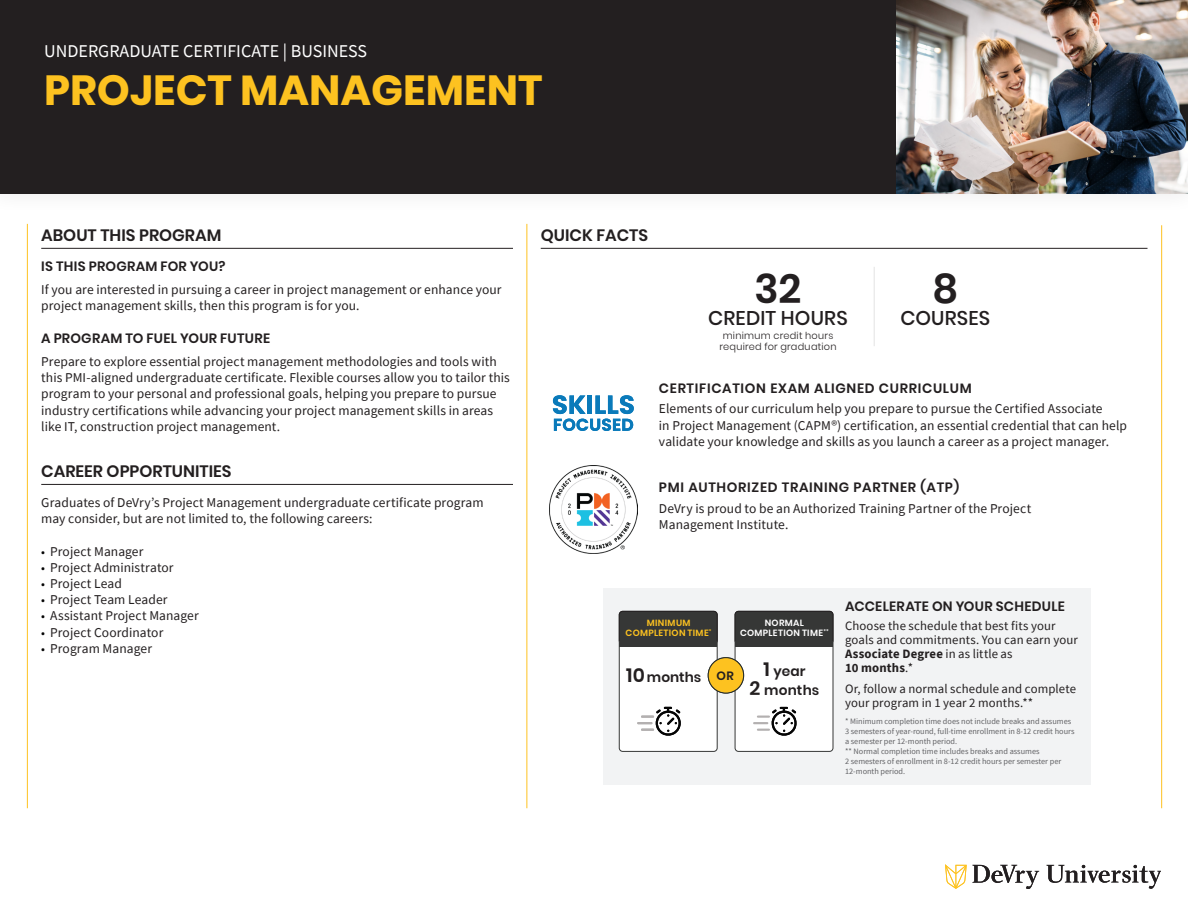
<style>
.page{position:relative;width:1188px;height:918px;background:#fff}
.page>*{position:absolute;margin:0;border:0;box-sizing:border-box;transform-origin:0 0}
.t1{font:700 42px "Poppins";color:#fdc220}
.t2{font:600 40.5px "Poppins";color:#231f20}
.t3{font:500 19.8px "Poppins";letter-spacing:.01em;color:#231f20}
.t4{font:600 19.2px "Poppins";color:#231f20}
.t5{font:18px "Source Sans Pro";color:#fff}
.t6{font:600 16.5px "Poppins";color:#231f20}
.t7{font:600 13.8px "Poppins";letter-spacing:.005em;color:#231f20}
.t8{font:13.5px/16.2px "Source Sans Pro";letter-spacing:.005em;color:#231f20}
.t9{font:600 13.5px "Poppins";letter-spacing:.02em;color:#231f20}
.t10{font:600 13.5px "Poppins";letter-spacing:.05em;color:#231f20}
.t11{font:12.75px/14.2px "Source Sans Pro";letter-spacing:.01em;color:#231f20}
.t12{font:600 12px "Poppins";color:#231f20}
.t13{font:300 9.75px/10.9px "Poppins";letter-spacing:.03em;color:#231f20;text-align:center}
.t14{font:600 9px "Poppins";letter-spacing:.035em;color:#fff}
.t15{font:600 9px/10.5px "Poppins";letter-spacing:.04em;color:#fdc220;text-align:center}
.t16{font:8.25px/9.9px "Source Sans Pro";color:#636366}
.s1{font-size:12.75px;color:#050505}
.s2{font-size:19.2px}
.s3{font-weight:700}
</style>
<div class="page">
<div style="left:0;top:0;width:1188px;height:193px;background:#231f20"></div>
<hr style="left:27px;top:224px;width:1px;height:584px;background:#fec221">
<hr style="left:526px;top:224px;width:1px;height:584px;background:#fec221">
<hr style="left:1161px;top:225px;width:1px;height:583px;background:#fec221">
<hr style="left:41px;top:248px;width:472px;height:1px;background:#231f20">
<hr style="left:41px;top:484px;width:472px;height:1px;background:#231f20">
<hr style="left:541px;top:248px;width:607px;height:1px;background:#231f20">
<hr style="left:874px;top:267px;width:1px;height:79px;background:#e5e5e5">
<img style="left:896px;top:0;width:292px;height:193px">
<div style="left:603px;top:588px;width:488px;height:197px;background:#f2f3f4"></div>
<div style="left:619px;top:611px;width:98px;height:140px;background:#fff;border-radius:3px"></div>
<div style="left:619px;top:611px;width:99px;height:141px;border:1px solid #363736;border-radius:3px"></div>
<div style="left:735px;top:611px;width:98px;height:140px;background:#fff;border-radius:3px"></div>
<div style="left:735px;top:611px;width:98px;height:141px;border:1px solid #363736;border-radius:3px"></div>
<div style="left:619px;top:611px;width:98px;height:33px;background:#363736;border-radius:3px"></div>
<div style="left:619px;top:611px;width:99px;height:33px;border:1px solid #231f20;border-radius:3px"></div>
<div style="left:735px;top:611px;width:98px;height:33px;background:#363736;border-radius:3px"></div>
<div style="left:735px;top:611px;width:98px;height:33px;border:1px solid #231f20;border-radius:3px"></div>
<div style="left:619px;top:641px;width:98px;height:6px;background:#363736"></div>
<div style="left:735px;top:641px;width:98px;height:6px;background:#363736"></div>
<img style="left:549px;top:465px;width:89px;height:89px">
<svg style="left:553px;top:395px;width:81px;height:36px"></svg>
<svg style="left:637px;top:707px;width:44px;height:29px"></svg>
<svg style="left:753px;top:707px;width:44px;height:29px"></svg>
<div style="left:708px;top:658px;width:36px;height:35px;background:#fdc220;border-radius:50%"></div>
<div style="left:708px;top:657px;width:36px;height:37px;border:1px solid #232b2b;border-radius:50%"></div>
<svg style="left:1047px;top:865px;width:114px;height:24px"></svg>
<svg style="left:945px;top:864px;width:94px;height:25px"></svg>
<h2 class="t5" style="left:44px;top:40px;width:325px">UNDERGRADUATE CERTIFICATE | BUSINESS</h2>
<h1 class="t1" style="left:44px;top:66px;width:500px">PROJECT MANAGEMENT</h1>
<h3 class="t6" style="left:41px;top:226px;width:182px">ABOUT THIS PROGRAM</h3>
<h4 class="t9" style="left:41px;top:259px;width:186px">IS THIS PROGRAM FOR YOU?</h4>
<p class="t8" style="left:41px;top:281px;width:462px">If you are interested in pursuing a career in project management or enhance your project management skills, then this program is for you.</p>
<h4 class="t9" style="left:41px;top:330px;width:230px">A PROGRAM TO FUEL YOUR FUTURE</h4>
<p class="t8" style="left:41px;top:353px;width:470px">Prepare to explore essential project management methodologies and tools with this PMI-aligned undergraduate certificate. Flexible courses allow you to tailor this program to your personal and professional goals, helping you prepare to pursue industry certifications while advancing your project management skills in areas</p>
<p class="t8" style="left:41px;top:418px;width:240px">like IT, construction project management.</p>
<h3 class="t6" style="left:41px;top:462px;width:192px">CAREER OPPORTUNITIES</h3>
<p class="t8" style="left:41px;top:494px;width:444px">Graduates of DeVry’s Project Management undergraduate certificate program may consider, but are not limited to, the following careers:</p>
<p class="t8" style="left:41px;top:543px;width:104px"><span class="s1">•</span> Project Manager</p>
<p class="t8" style="left:41px;top:559px;width:134px"><span class="s1">•</span> Project Administrator</p>
<p class="t8" style="left:41px;top:575px;width:82px"><span class="s1">•</span> Project Lead</p>
<p class="t8" style="left:41px;top:592px;width:128px"><span class="s1">•</span> Project Team Leader</p>
<p class="t8" style="left:41px;top:608px;width:159px"><span class="s1">•</span> Assistant Project Manager</p>
<p class="t8" style="left:41px;top:624px;width:124px"><span class="s1">•</span> Project Coordinator</p>
<p class="t8" style="left:41px;top:640px;width:112px"><span class="s1">•</span> Program Manager</p>
<h3 class="t6" style="left:541px;top:226px;width:109px">QUICK FACTS</h3>
<p class="t2" style="left:755px;top:265px;width:48px">32</p>
<p class="t3" style="left:708px;top:306px;width:141px">CREDIT HOURS</p>
<p class="t13" style="left:719px;top:330px;width:119px">minimum credit hours required for graduation</p>
<p class="t2" style="left:932px;top:265px;width:27px">8</p>
<p class="t3" style="left:901px;top:306px;width:91px">COURSES</p>
<h4 class="t10" style="left:659px;top:380px;width:314px">CERTIFICATION EXAM ALIGNED CURRICULUM</h4>
<p class="t8" style="left:659px;top:401px;width:469px">Elements of our curriculum help you prepare to pursue the Certified Associate<br>in Project Management (CAPM®) certification, an essential credential that can help validate your knowledge and skills as you launch a career as a project manager.</p>
<h4 class="t10" style="left:659px;top:479px;width:302px">PMI AUTHORIZED TRAINING PARTNER (ATP)</h4>
<p class="t8" style="left:659px;top:500px;width:374px">DeVry is proud to be an Authorized Training Partner of the Project<br>Management Institute.</p>
<p class="t15" style="left:626px;top:617px;width:87px">MINIMUM<br>COMPLETION TIME<sup>*</sup></p>
<p class="t14" style="left:765px;top:617px;width:41px">NORMAL</p>
<p class="t14" style="left:740px;top:628px;width:90px">COMPLETION TIME<sup>**</sup></p>
<h3 class="t4" style="left:626px;top:665px;width:20px">10</h3>
<p class="t7" style="left:647px;top:670px;width:56px">months</p>
<p class="t12" style="left:717px;top:669px;width:19px">OR</p>
<p class="t7" style="left:763px;top:663px;width:44px"><span class="s2">1</span> year</p>
<p class="t7" style="left:750px;top:683px;width:71px"><span class="s2">2</span> months</p>
<h4 class="t9" style="left:845px;top:598px;width:222px">ACCELERATE ON YOUR SCHEDULE</h4>
<p class="t11" style="left:845px;top:618px;width:234px">Choose the schedule that best fits your goals and commitments. You can earn your<br><span class="s3">Associate Degree</span> in as little as<br><span class="s3">10 months</span>.*</p>
<h4 class="t11" style="left:845px;top:681px;width:233px">Or, follow a normal schedule and complete your program in 1 year 2 months.**</h4>
<p class="t16" style="left:845px;top:717px;width:231px">* Minimum completion time does not include breaks and assumes 3 semesters of year-round, full-time enrollment in 8-12 credit hours a semester per 12-month period.<br>** Normal completion time includes breaks and assumes<br>2 semesters of enrollment in 8-12 credit hours per semester per 12-month period.</p>
</div>
